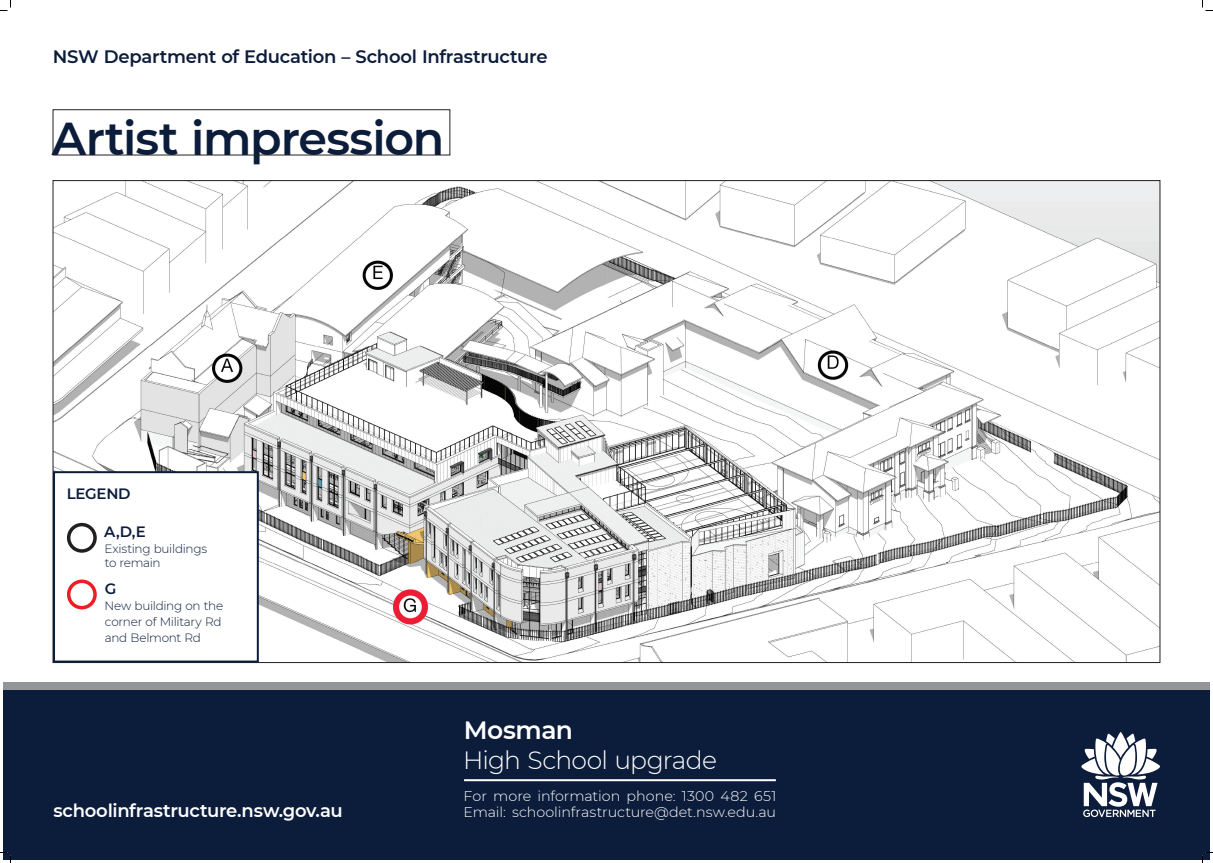
<style>
.page{position:relative;width:1213px;height:863px;background:#fff}
.page>*{position:absolute;margin:0;border:0;box-sizing:border-box;transform-origin:0 0}
.t1{font:600 46px "Montserrat";letter-spacing:-.02em;color:#0c1c3b}
.t2{font:300 25px "Montserrat";letter-spacing:-.025em;color:#fff}
.t3{font:600 25px "Montserrat";letter-spacing:-.015em;color:#fff}
.t4{font:600 18px "Montserrat";letter-spacing:-.015em;color:#0c1c3b}
.t5{font:600 18px "Montserrat";letter-spacing:-.015em;color:#fff}
.t6{font:600 15px "Montserrat";letter-spacing:-.015em;color:#0c1c3b}
.t7{font:300 14px/16px "Montserrat";color:#fff}
.t8{font:300 12px/16px "Montserrat";letter-spacing:-.02em;color:#0c1c3b}
</style>
<div class="page">
<div style="left:3px;top:687px;width:1207px;height:172px;background:#0c1c3b"></div>
<hr style="left:464px;top:779px;width:312px;height:2px;background:#fff">
<div style="left:3px;top:682px;width:1207px;height:7px;background:#939598"></div>
<svg style="left:1081px;top:732px;width:79px;height:85px"></svg>
<div style="left:53px;top:109px;width:397px;height:46px;border:1px solid #231f20"></div>
<img style="left:55px;top:182px;width:1103px;height:479px">
<div style="left:53px;top:471px;width:206px;height:191px;background:#fff;border:2px solid #0c1c3b"></div>
<div style="left:67px;top:523px;width:30px;height:30px;border:4px solid #231f20;border-radius:50%"></div>
<div style="left:67px;top:579px;width:30px;height:30px;border:4px solid #ee1d23;border-radius:50%"></div>
<svg style="left:0;top:0;width:11px;height:11px"></svg>
<svg style="left:0;top:852px;width:11px;height:11px"></svg>
<svg style="left:1202px;top:0;width:11px;height:11px"></svg>
<svg style="left:1202px;top:852px;width:11px;height:11px"></svg>
<p class="t4" style="left:53px;top:44px;width:496px">NSW Department of Education – School Infrastructure</p>
<h1 class="t1" style="left:52px;top:106px;width:394px">Artist impression</h1>
<p class="t6" style="left:67px;top:483px;width:65px">LEGEND</p>
<p class="t6" style="left:104px;top:521px;width:43px">A,D,E</p>
<p class="t8" style="left:105px;top:542px;width:104px;line-height:14px">Existing buildings to remain</p>
<p class="t6" style="left:105px;top:578px;width:13px">G</p>
<p class="t8" style="left:105px;top:597px;width:120px">New building on the corner of Military Rd and Belmont Rd</p>
<p class="t5" style="left:53px;top:798px;width:291px">schoolinfrastructure.nsw.gov.au</p>
<h2 class="t3" style="left:464px;top:712px;width:111px">Mosman</h2>
<h2 class="t2" style="left:463px;top:743px;width:256px">High School upgrade</h2>
<p class="t7" style="left:464px;top:788px;width:314px">For more information phone: 1300 482 651<br>Email: schoolinfrastructure@det.nsw.edu.au</p>
</div>
